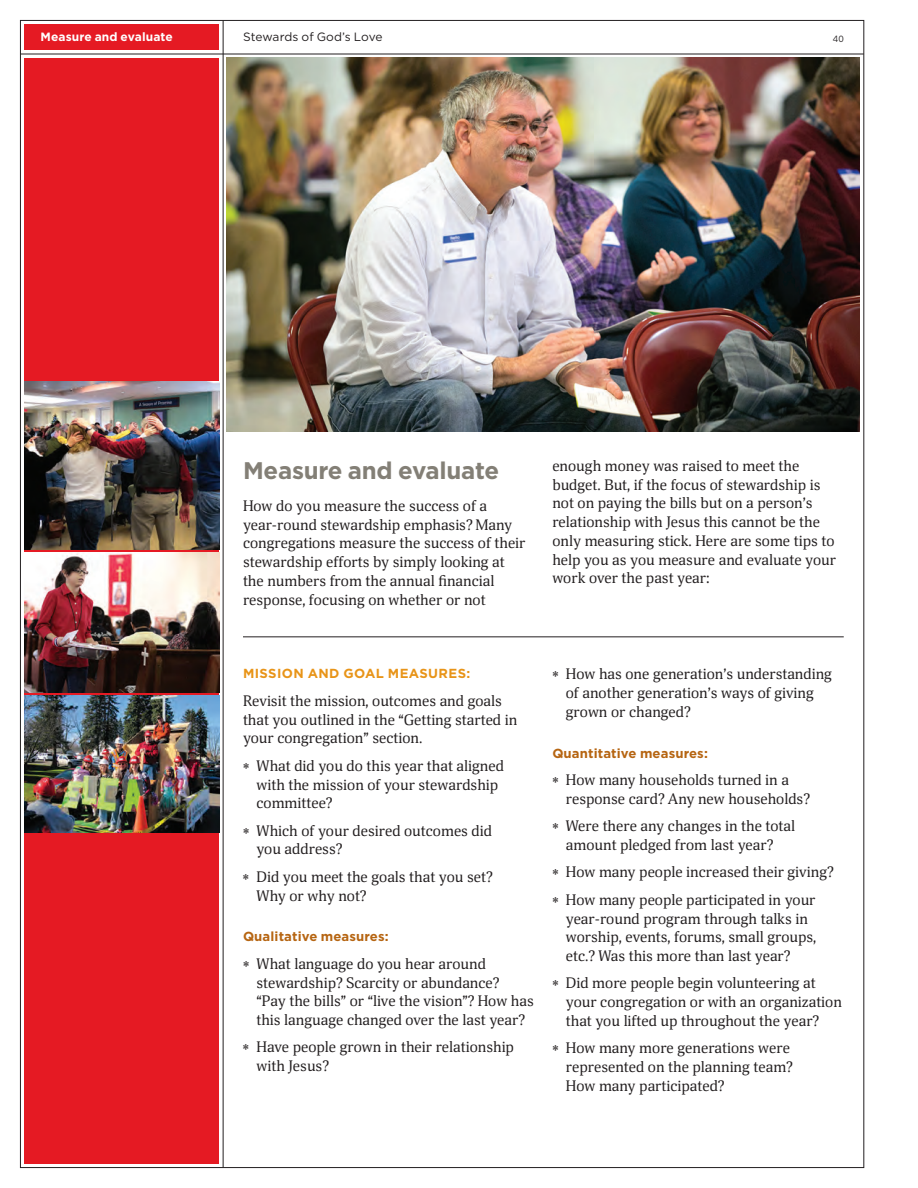
<style>
.page{position:relative;width:918px;height:1188px;background:#fff}
.page>*{position:absolute;margin:0;border:0;box-sizing:border-box;transform-origin:0 0}
.head{font:700 24px "Gotham";letter-spacing:-.01em;color:#837f76}
.bullet_body{font:15px/18.8px "Deca Serif";color:#231f20}
.body{font:15px/18.8px "Deca Serif";color:#231f20}
.subhead_2{font:700 13.2px "Gotham";letter-spacing:.01em;color:#b66512}
.subhead_1{font:700 13.2px "Gotham";letter-spacing:.03em;color:#e89418}
.t1{font:12px "Gotham";color:#231f20}
.t2{font:700 12px "Gotham";letter-spacing:.01em;color:#fff}
.t3{font:9px "Gotham";color:#231f20}
</style>
<div class="page">
<hr style="left:223px;top:20px;width:1px;height:1148px;background:#231f20">
<hr style="left:20px;top:54px;width:844px;height:1px;background:#231f20">
<div style="left:24px;top:58px;width:195px;height:1105px;background:#e51a23"></div>
<div style="left:24px;top:24px;width:195px;height:26px;background:#e51a23"></div>
<img style="left:227px;top:58px;width:633px;height:374px">
<img style="left:24px;top:695px;width:195px;height:138px">
<img style="left:24px;top:552px;width:195px;height:140px">
<img style="left:24px;top:381px;width:195px;height:168px">
<hr style="left:243px;top:637px;width:601px;height:1px;background:#231f20">
<p class="t2" style="left:40px;top:29px;width:134px">Measure and evaluate</p>
<p class="t1" style="left:243px;top:29px;width:141px">Stewards of God’s Love</p>
<p class="t3" style="left:833px;top:33px;width:12px">40</p>
<p class="head" style="left:243px;top:454px;width:258px">Measure and evaluate</p>
<p class="body" style="left:243px;top:497px;width:284px">How do you measure the success of a year-round stewardship emphasis? Many congregations measure the success of their stewardship efforts by simply looking at the numbers from the annual financial response, focusing on whether or not</p>
<p class="body" style="left:552px;top:457px;width:285px">enough money was raised to meet the budget. But, if the focus of stewardship is not on paying the bills but on a person’s relationship with Jesus this cannot be the only measuring stick. Here are some tips to help you as you measure and evaluate your work over the past year:</p>
<p class="subhead_1" style="left:243px;top:665px;width:229px">MISSION AND GOAL MEASURES:</p>
<p class="body" style="left:243px;top:692px;width:276px">Revisit the mission, outcomes and goals that you outlined in the “Getting started in your congregation” section.</p>
<p class="bullet_body" style="left:256px;top:757px;width:249px;text-indent:-14px">* What did you do this year that aligned with the mission of your stewardship committee?</p>
<p class="bullet_body" style="left:256px;top:822px;width:237px;text-indent:-13px">* Which of your desired outcomes did you address?</p>
<p class="bullet_body" style="left:256px;top:868px;width:237px;text-indent:-13px">* Did you meet the goals that you set?<br>Why or why not?</p>
<p class="subhead_2" style="left:243px;top:928px;width:147px">Qualitative measures:</p>
<p class="bullet_body" style="left:256px;top:955px;width:279px;text-indent:-13px">* What language do you hear around stewardship? Scarcity or abundance?<br>“Pay the bills” or “live the vision”? How has this language changed over the last year?</p>
<p class="bullet_body" style="left:256px;top:1038px;width:259px;text-indent:-14px">* Have people grown in their relationship with Jesus?</p>
<p class="bullet_body" style="left:566px;top:665px;width:268px;text-indent:-14px">* How has one generation’s understanding of another generation’s ways of giving grown or changed?</p>
<p class="subhead_2" style="left:552px;top:744px;width:157px">Quantitative measures:</p>
<p class="bullet_body" style="left:566px;top:771px;width:245px;text-indent:-13px">* How many households turned in a response card? Any new households?</p>
<p class="bullet_body" style="left:552px;top:817px;width:244px;text-align:center">* Were there any changes in the total amount pledged from last year?</p>
<p class="bullet_body" style="left:552px;top:863px;width:283px">* How many people increased their giving?</p>
<p class="bullet_body" style="left:566px;top:891px;width:252px;text-indent:-14px">* How many people participated in your year-round program through talks in worship, events, forums, small groups, etc.? Was this more than last year?</p>
<p class="bullet_body" style="left:566px;top:974px;width:278px;text-indent:-14px">* Did more people begin volunteering at your congregation or with an organization that you lifted up throughout the year?</p>
<p class="bullet_body" style="left:566px;top:1039px;width:228px;text-indent:-13px">* How many more generations were represented on the planning team?<br>How many participated?</p>
</div>
